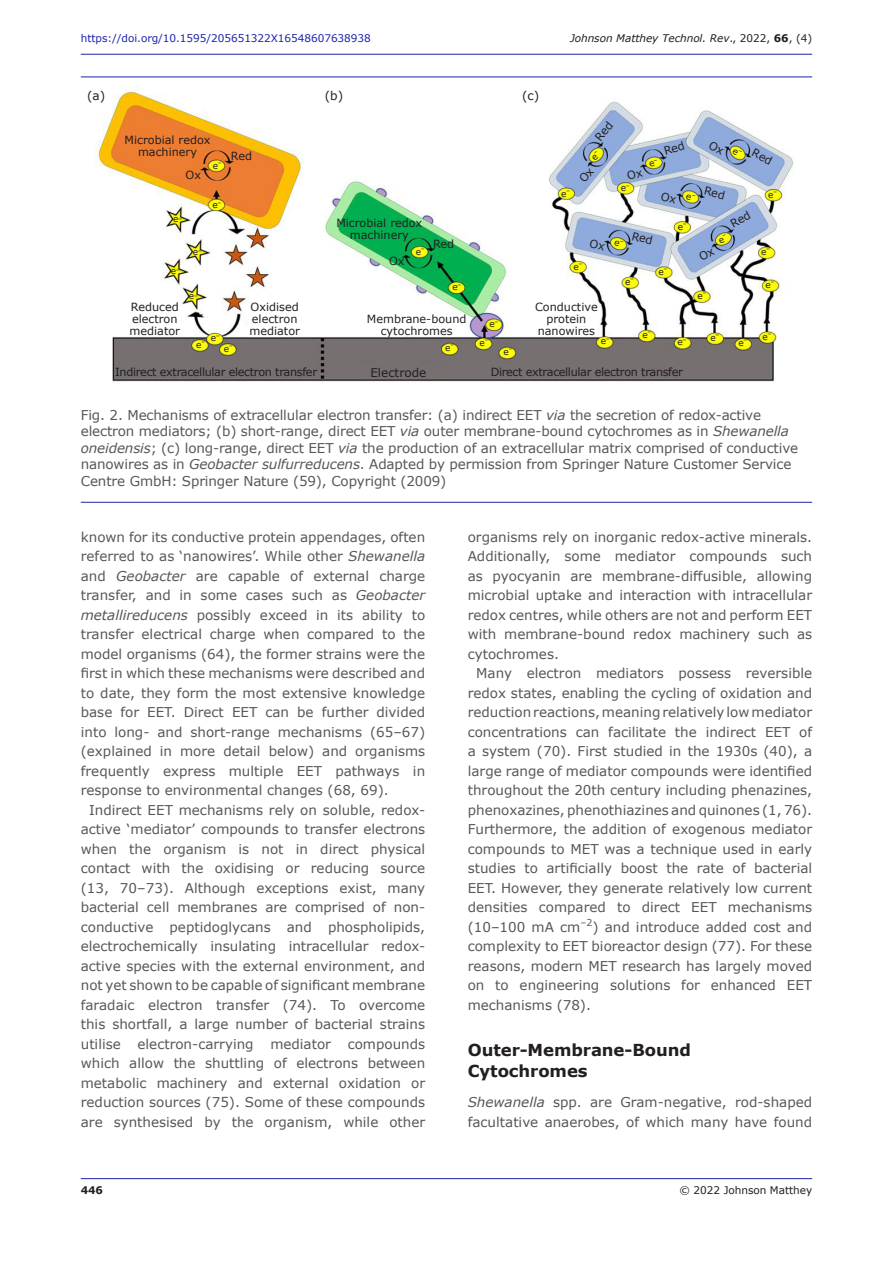
<style>
.page{position:relative;width:893px;height:1263px;background:#fff}
.page>*{position:absolute;margin:0;border:0;box-sizing:border-box;transform-origin:0 0}
.Bodytext_subhead{font:700 16.5px/21px "Verdana";letter-spacing:-.005em;color:#231f20}
.Bodytext_indent{font:13.5px/19.5px "Verdana";color:#575756;text-align:justify}
.Bodytext_fullout{font:13.5px/19.5px "Verdana";color:#575756;text-align:justify}
.Captions_for_pic_drg{font:13.5px/16.5px "Verdana";letter-spacing:-.01em;color:#575756}
._22_figure_annotatio{font:12px "Verdana";color:#231f20}
._22_figure_annotatio-2{font:11.25px/12px "Verdana";color:#231f20;text-align:center}
._22_figure_annotatio-3{font:11.25px "Verdana";letter-spacing:-.03em;color:#231f20}
.t1{font:10.5px "Verdana";letter-spacing:-.005em;color:#1e22aa}
.t2{font:italic 10.5px "Verdana";letter-spacing:-.005em;color:#231f20}
.t3{font:10.5px "Verdana";letter-spacing:-.005em;color:#231f20}
.t4{font:700 10.5px "Verdana";color:#231f20}
._22_figure_annotatio-4{font:9px "Verdana";color:#231f20}
._22_figure_annotatio-5{font:6.3px "Verdana";color:#231f20}
.s1{font-style:normal}
.s2{font-weight:700;font-style:normal}
.s3{font-size:6.3px}
.s4{font-style:italic}
</style>
<div class="page">
<hr style="left:81px;top:1178px;width:731px;height:1px;background:#1e22aa">
<hr style="left:81px;top:54px;width:731px;height:1px;background:#1e22aa">
<img style="left:95px;top:86px;width:699px;height:296px">
<hr style="left:81px;top:77px;width:731px;height:1px;background:#1e22aa">
<hr style="left:81px;top:502px;width:731px;height:1px;background:#1e22aa">
<svg style="left:595px;top:121px;width:18px;height:20px"></svg>
<svg style="left:579px;top:168px;width:15px;height:15px"></svg>
<svg style="left:730px;top:211px;width:21px;height:16px"></svg>
<svg style="left:632px;top:232px;width:21px;height:12px"></svg>
<svg style="left:589px;top:239px;width:16px;height:12px"></svg>
<svg style="left:664px;top:141px;width:21px;height:14px"></svg>
<svg style="left:627px;top:170px;width:16px;height:10px"></svg>
<svg style="left:704px;top:186px;width:21px;height:13px"></svg>
<svg style="left:661px;top:192px;width:15px;height:12px"></svg>
<svg style="left:752px;top:148px;width:21px;height:16px"></svg>
<svg style="left:708px;top:141px;width:16px;height:14px"></svg>
<svg style="left:614px;top:241px;width:10px;height:6px"></svg>
<svg style="left:698px;top:235px;width:28px;height:26px"></svg>
<svg style="left:686px;top:194px;width:9px;height:6px"></svg>
<svg style="left:592px;top:151px;width:6px;height:10px"></svg>
<svg style="left:649px;top:159px;width:8px;height:8px"></svg>
<svg style="left:732px;top:149px;width:10px;height:7px"></svg>
<p class="t1" style="left:81px;top:31px;width:291px">https://doi.org/10.1595/205651322X16548607638938</p>
<p class="t2" style="left:570px;top:31px;width:244px">Johnson Matthey Technol. Rev<span class="s1">., 2022,</span> <span class="s2">66</span><span class="s1">, (4)</span></p>
<p class="_22_figure_annotatio" style="left:87px;top:88px;width:20px">(a)</p>
<p class="_22_figure_annotatio" style="left:325px;top:88px;width:20px">(b)</p>
<p class="_22_figure_annotatio" style="left:522px;top:88px;width:19px">(c)</p>
<p class="_22_figure_annotatio-2" style="left:125px;top:134px;width:87px">Microbial redox machinery</p>
<p class="_22_figure_annotatio-2" style="left:186px;top:169px;width:17px">Ox</p>
<p class="_22_figure_annotatio-4" style="left:173px;top:213px;width:11px">e<sup>–</sup></p>
<p class="_22_figure_annotatio-4" style="left:213px;top:159px;width:11px">e<sup>–</sup></p>
<p class="_22_figure_annotatio-4" style="left:213px;top:199px;width:11px">e<sup>–</sup></p>
<p class="_22_figure_annotatio-2" style="left:231px;top:150px;width:23px">Red</p>
<p class="_22_figure_annotatio-4" style="left:171px;top:264px;width:11px">e<sup>–</sup></p>
<p class="_22_figure_annotatio-4" style="left:193px;top:245px;width:11px">e<sup>–</sup></p>
<p class="_22_figure_annotatio-4" style="left:189px;top:290px;width:11px">e<span class="s3">–</span></p>
<p class="_22_figure_annotatio-2" style="left:129px;top:300px;width:52px;text-align:left">Reduced electron mediator</p>
<p class="_22_figure_annotatio-2" style="left:249px;top:300px;width:52px;text-align:left">Oxidised electron mediator</p>
<p class="_22_figure_annotatio-4" style="left:211px;top:332px;width:11px">e<sup>–</sup></p>
<p class="_22_figure_annotatio-4" style="left:196px;top:338px;width:11px">e<sup>–</sup></p>
<p class="_22_figure_annotatio-4" style="left:224px;top:342px;width:11px">e<sup>–</sup></p>
<p class="_22_figure_annotatio-2" style="left:336px;top:217px;width:87px">Microbial redox machinery</p>
<p class="_22_figure_annotatio-2" style="left:389px;top:255px;width:17px">Ox</p>
<p class="_22_figure_annotatio-4" style="left:416px;top:245px;width:11px">e<sup>–</sup></p>
<p class="_22_figure_annotatio-2" style="left:433px;top:237px;width:23px">Red</p>
<p class="_22_figure_annotatio-4" style="left:452px;top:281px;width:11px">e<sup>–</sup></p>
<p class="_22_figure_annotatio-2" style="left:367px;top:313px;width:101px">Membrane-bound cytochromes</p>
<p class="_22_figure_annotatio-4" style="left:445px;top:341px;width:11px">e<sup>–</sup></p>
<p class="_22_figure_annotatio-4" style="left:489px;top:318px;width:11px">e<sup>–</sup></p>
<p class="_22_figure_annotatio-4" style="left:479px;top:337px;width:11px">e<sup>–</sup></p>
<p class="_22_figure_annotatio-4" style="left:503px;top:345px;width:11px">e<sup>–</sup></p>
<p class="_22_figure_annotatio-5" style="left:566px;top:186px;width:6px">–</p>
<p class="_22_figure_annotatio-4" style="left:561px;top:187px;width:7px">e</p>
<p class="_22_figure_annotatio-4" style="left:621px;top:182px;width:11px">e<sup>–</sup></p>
<p class="_22_figure_annotatio-4" style="left:678px;top:220px;width:11px">e<sup>–</sup></p>
<p class="_22_figure_annotatio-5" style="left:579px;top:260px;width:6px">–</p>
<p class="_22_figure_annotatio-4" style="left:574px;top:260px;width:7px">e</p>
<p class="_22_figure_annotatio-5" style="left:664px;top:265px;width:6px">–</p>
<p class="_22_figure_annotatio-4" style="left:659px;top:266px;width:7px">e</p>
<p class="_22_figure_annotatio-2" style="left:535px;top:300px;width:64px">Conductive protein nanowires</p>
<p class="_22_figure_annotatio-4" style="left:601px;top:335px;width:11px">e<sup>–</sup></p>
<p class="_22_figure_annotatio-4" style="left:625px;top:275px;width:11px">e<sup>–</sup></p>
<p class="_22_figure_annotatio-4" style="left:642px;top:328px;width:11px">e<sup>–</sup></p>
<p class="_22_figure_annotatio-4" style="left:678px;top:336px;width:11px">e<sup>–</sup></p>
<p class="_22_figure_annotatio-3" style="left:115px;top:364px;width:203px">Indirect extracellular electron transfer</p>
<p class="_22_figure_annotatio" style="left:370px;top:364px;width:58px">Electrode</p>
<p class="_22_figure_annotatio-3" style="left:491px;top:364px;width:194px">Direct extracellular electron transfer</p>
<p class="_22_figure_annotatio-4" style="left:697px;top:290px;width:11px">e<sup>–</sup></p>
<p class="_22_figure_annotatio-4" style="left:711px;top:331px;width:11px">e<sup>–</sup></p>
<p class="_22_figure_annotatio-4" style="left:768px;top:188px;width:11px">e<sup>–</sup></p>
<p class="_22_figure_annotatio-4" style="left:761px;top:246px;width:11px">e<sup>–</sup></p>
<p class="_22_figure_annotatio-4" style="left:765px;top:278px;width:11px">e<sup>–</sup></p>
<p class="_22_figure_annotatio-4" style="left:739px;top:337px;width:11px">e<sup>–</sup></p>
<p class="_22_figure_annotatio-4" style="left:762px;top:330px;width:11px">e<sup>–</sup></p>
<p class="Captions_for_pic_drg" style="left:81px;top:406px;width:719px">Fig. 2. Mechanisms of extracellular electron transfer: (a) indirect EET <span class="s4">via</span> the secretion of redox-active electron mediators; (b) short-range, direct EET <span class="s4">via</span> outer membrane-bound cytochromes as in <span class="s4">Shewanella oneidensis</span>; (c) long-range, direct EET <span class="s4">via</span> the production of an extracellular matrix comprised of conductive nanowires as in <span class="s4">Geobacter sulfurreducens</span>. Adapted by permission from Springer Nature Customer Service Centre GmbH: Springer Nature (59), Copyright (2009)</p>
<p class="Bodytext_fullout" style="left:81px;top:527px;width:346px">known for its conductive protein appendages, often referred to as ‘nanowires’. While other <span class="s4">Shewanella </span>and <span class="s4">Geobacter</span> are capable of external charge transfer, and in some cases such as <span class="s4">Geobacter metallireducens</span> possibly exceed in its ability to transfer electrical charge when compared to the model organisms (64), the former strains were the first in which these mechanisms were described and to date, they form the most extensive knowledge base for EET. Direct EET can be further divided into long- and short-range mechanisms (65–67) (explained in more detail below) and organisms frequently express multiple EET pathways in response to environmental changes (68, 69).</p>
<p class="Bodytext_indent" style="left:81px;top:800px;width:346px;text-indent:9px">Indirect EET mechanisms rely on soluble, redox&shy;active ‘mediator’ compounds to transfer electrons when the organism is not in direct physical contact with the oxidising or reducing source (13, 70–73). Although exceptions exist, many bacterial cell membranes are comprised of non&shy;conductive peptidoglycans and phospholipids, electrochemically insulating intracellular redox&shy;active species with the external environment, and not yet shown to be capable of significant membrane faradaic electron transfer (74). To overcome this shortfall, a large number of bacterial strains utilise electron-carrying mediator compounds which allow the shuttling of electrons between metabolic machinery and external oxidation or reduction sources (75). Some of these compounds are synthesised by the organism, while other</p>
<p class="Bodytext_indent" style="left:468px;top:527px;width:346px">organisms rely on inorganic redox-active minerals.<br>Additionally, some mediator compounds such as pyocyanin are membrane-diffusible, allowing microbial uptake and interaction with intracellular redox centres, while others are not and perform EET with membrane-bound redox machinery such as cytochromes.</p>
<p class="Bodytext_indent" style="left:468px;top:663px;width:346px;text-indent:9px">Many electron mediators possess reversible redox states, enabling the cycling of oxidation and reduction reactions, meaning relatively low mediator concentrations can facilitate the indirect EET of a system (70). First studied in the 1930s (40), a large range of mediator compounds were identified throughout the 20th century including phenazines, phenoxazines, phenothiazines and quinones (1, 76).<br>Furthermore, the addition of exogenous mediator compounds to MET was a technique used in early studies to artificially boost the rate of bacterial EET. However, they generate relatively low current densities compared to direct EET mechanisms (10–100 mA cm<sup>–2</sup>) and introduce added cost and complexity to EET bioreactor design (77). For these reasons, modern MET research has largely moved on to engineering solutions for enhanced EET mechanisms (78).</p>
<p class="Bodytext_subhead" style="left:468px;top:1039px;width:225px">Outer-Membrane-Bound<br>Cytochromes</p>
<p class="Bodytext_fullout" style="left:468px;top:1092px;width:346px"><span class="s4">Shewanella</span> spp. are Gram-negative, rod-shaped facultative anaerobes, of which many have found</p>
<p class="t4" style="left:81px;top:1183px;width:24px">446</p>
<p class="t3" style="left:679px;top:1183px;width:134px">© 2022 Johnson Matthey</p>
</div>
